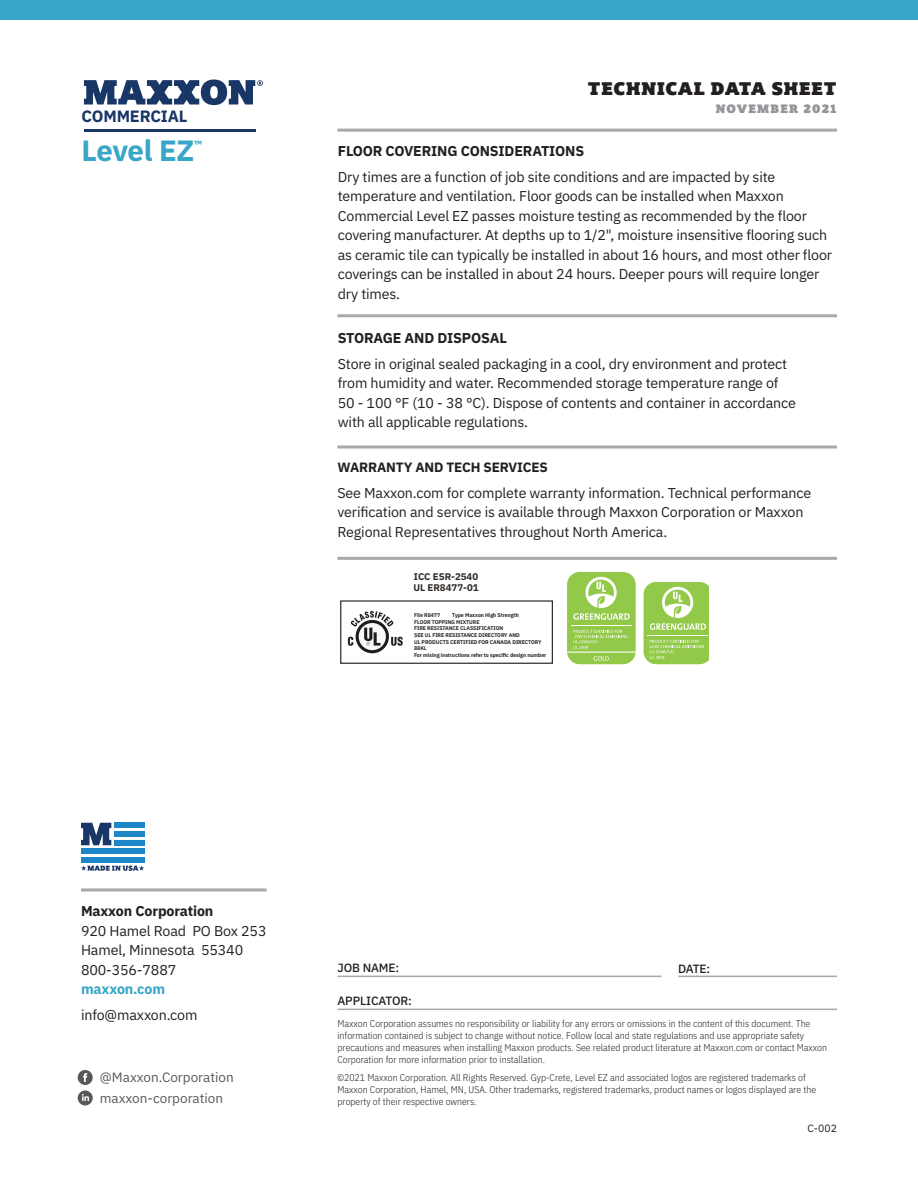
<style>
.page{position:relative;width:918px;height:1188px;background:#fff}
.page>*{position:absolute;margin:0;border:0;box-sizing:border-box;transform-origin:0 0}
.t1{font:700 29.25px "IBM Plex Sans";letter-spacing:-.02em;color:#38a6c6}
.t2{font:18px "Plume Ad";letter-spacing:.045em;color:#231f20}
.t3{font:700 16.35px "IBM Plex Sans";letter-spacing:-.01em;color:#183666}
.Body_Text__9_5_13__L{font:14.25px/19.5px "IBM Plex Sans";letter-spacing:-.01em;color:#231f20}
.Body_Text__9_5_13__L-2{font:700 14.25px "IBM Plex Sans";letter-spacing:-.01em;color:#231f20}
.t4{font:700 14.25px "IBM Plex Sans";letter-spacing:-.01em;color:#38a6c6}
.t5{font:13.5px/21.1px "IBM Plex Sans";color:#57585a}
.Body_All_Caps_Bold_T{font:700 13.5px "IBM Plex Sans";letter-spacing:-.01em;color:#231f20}
.t6{font:500 12px "IBM Plex Sans";letter-spacing:-.01em;color:#231f20}
.t7{font:12px "Plume Ad";letter-spacing:.095em;color:#939598}
.t8{font:10.5px "IBM Plex Sans";color:#231f20}
.t9{font:300 9.75px/11.7px "IBM Plex Sans Cond";color:#231f20}
.t10{font:700 9.75px/10.6px "IBM Plex Sans";color:#2e2926}
.t11{font:700 5.4px/6.6px "IBM Plex Sans";letter-spacing:-.01em;color:#2e2926}
</style>
<div class="page">
<hr style="left:338px;top:129px;width:499px;height:3px;background:#a8a9ad">
<svg style="left:77px;top:1070px;width:16px;height:15px"></svg>
<div style="left:78px;top:1090px;width:15px;height:16px;background:#57585a;border-radius:50%"></div>
<svg style="left:82px;top:1094px;width:7px;height:7px"></svg>
<hr style="left:81px;top:888px;width:186px;height:3px;background:#a8a9ad">
<div style="left:114px;top:823px;width:31px;height:5px;background:#1b87c9"></div>
<div style="left:114px;top:840px;width:31px;height:5px;background:#1b87c9"></div>
<div style="left:81px;top:848px;width:64px;height:6px;background:#1b87c9"></div>
<div style="left:81px;top:857px;width:64px;height:5px;background:#1b87c9"></div>
<div style="left:114px;top:831px;width:31px;height:6px;background:#1b87c9"></div>
<svg style="left:81px;top:865px;width:63px;height:6px"></svg>
<svg style="left:81px;top:823px;width:30px;height:22px"></svg>
<hr style="left:338px;top:976px;width:324px;height:1px;background:#a8a9ad">
<hr style="left:678px;top:976px;width:159px;height:1px;background:#a8a9ad">
<hr style="left:338px;top:1009px;width:499px;height:1px;background:#a8a9ad">
<hr style="left:338px;top:314px;width:499px;height:3px;background:#a8a9ad">
<hr style="left:338px;top:557px;width:499px;height:3px;background:#a8a9ad">
<hr style="left:338px;top:446px;width:499px;height:2px;background:#a8a9ad">
<div style="left:340px;top:600px;width:213px;height:64px;border:1px solid #2e2926"></div>
<svg style="left:356px;top:620px;width:33px;height:33px"></svg>
<div style="left:359px;top:623px;width:27px;height:27px;background:#f8f8f8;border-radius:50%"></div>
<svg style="left:348px;top:611px;width:55px;height:35px"></svg>
<svg style="left:567px;top:572px;width:69px;height:92px;background:#a4d268"></svg>
<svg style="left:644px;top:582px;width:65px;height:82px;background:#a4d267"></svg>
<div style="left:0;top:0;width:918px;height:20px;background:#38a6c6"></div>
<hr style="left:84px;top:129px;width:171px;height:2px;background:#183666">
<svg style="left:84px;top:80px;width:179px;height:25px"></svg>
<p class="t3" style="left:82px;top:104px;width:108px">COMMERCIAL</p>
<h1 class="t1" style="left:82px;top:127px;width:122px">Level EZ<sup>™</sup></h1>
<p class="t2" style="left:588px;top:77px;width:250px">TECHNICAL DATA SHEET</p>
<p class="t7" style="left:716px;top:101px;width:122px">NOVEMBER 2021</p>
<p class="Body_Text__9_5_13__L-2" style="left:338px;top:139px;width:248px">FLOOR COVERING CONSIDERATIONS</p>
<p class="Body_Text__9_5_13__L" style="left:338px;top:166px;width:496px">Dry times are a function of job site conditions and are impacted by site temperature and ventilation. Floor goods can be installed when Maxxon Commercial Level EZ passes moisture testing as recommended by the floor covering manufacturer. At depths up to 1/2", moisture insensitive flooring such as ceramic tile can typically be installed in about 16 hours, and most other floor coverings can be installed in about 24 hours. Deeper pours will require longer dry times.</p>
<p class="Body_Text__9_5_13__L-2" style="left:338px;top:326px;width:171px">STORAGE AND DISPOSAL</p>
<p class="Body_Text__9_5_13__L" style="left:338px;top:353px;width:460px">Store in original sealed packaging in a cool, dry environment and protect from humidity and water. Recommended storage temperature range of 50 - 100 °F (10 - 38 °C). Dispose of contents and container in accordance with all applicable regulations.</p>
<p class="Body_All_Caps_Bold_T" style="left:338px;top:456px;width:212px">WARRANTY AND TECH SERVICES</p>
<p class="Body_Text__9_5_13__L" style="left:338px;top:482px;width:475px">See Maxxon.com for complete warranty information. Technical performance verification and service is available through Maxxon Corporation or Maxxon<br>Regional Representatives throughout North America.</p>
<p class="t10" style="left:413px;top:570px;width:67px">ICC ESR-2540<br>UL ER8477-01</p>
<p class="t11" style="left:414px;top:611px;width:134px;text-indent:38px">Type Maxxon High Strength<br>FLOOR TOPPING MIXTURE<br>FIRE RESISTANCE CLASSIFICATION<br>SEE UL FIRE RESISTANCE DIRECTORY AND<br>UL PRODUCTS CERTIFIED FOR CANADA DIRECTORY<br>88KL<br>For mixing instructions refer to specific design number</p>
<p class="t11" style="left:414px;top:611px;width:28px">File R8477</p>
<p class="Body_Text__9_5_13__L-2" style="left:81px;top:900px;width:134px">Maxxon Corporation</p>
<p class="Body_Text__9_5_13__L" style="left:81px;top:920px;width:187px">920 Hamel Road PO Box 253<br>Hamel, Minnesota 55340<br>800-356-7887</p>
<p class="t4" style="left:81px;top:978px;width:86px">maxxon.com</p>
<p class="Body_Text__9_5_13__L" style="left:81px;top:1004px;width:118px">info@maxxon.com</p>
<p class="t6" style="left:338px;top:958px;width:63px">JOB NAME:</p>
<p class="t6" style="left:338px;top:991px;width:76px">APPLICATOR:</p>
<p class="t6" style="left:678px;top:960px;width:34px">DATE:</p>
<p class="t9" style="left:338px;top:1017px;width:491px">Maxxon Corporation assumes no responsibility or liability for any errors or omissions in the content of this document. The information contained is subject to change without notice. Follow local and state regulations and use appropriate safety precautions and measures when installing Maxxon products. See related product literature at Maxxon.com or contact Maxxon Corporation for more information prior to installation.</p>
<p class="t5" style="left:100px;top:1066px;width:135px">@Maxxon.Corporation maxxon-corporation</p>
<p class="t9" style="left:338px;top:1071px;width:480px">©2021 Maxxon Corporation. All Rights Reserved. Gyp-Crete, Level EZ and associated logos are registered trademarks of<br>Maxxon Corporation, Hamel, MN, USA. Other trademarks, registered trademarks, product names or logos displayed are the property of their respective owners.</p>
<p class="t8" style="left:808px;top:1121px;width:31px">C-002</p>
</div>
